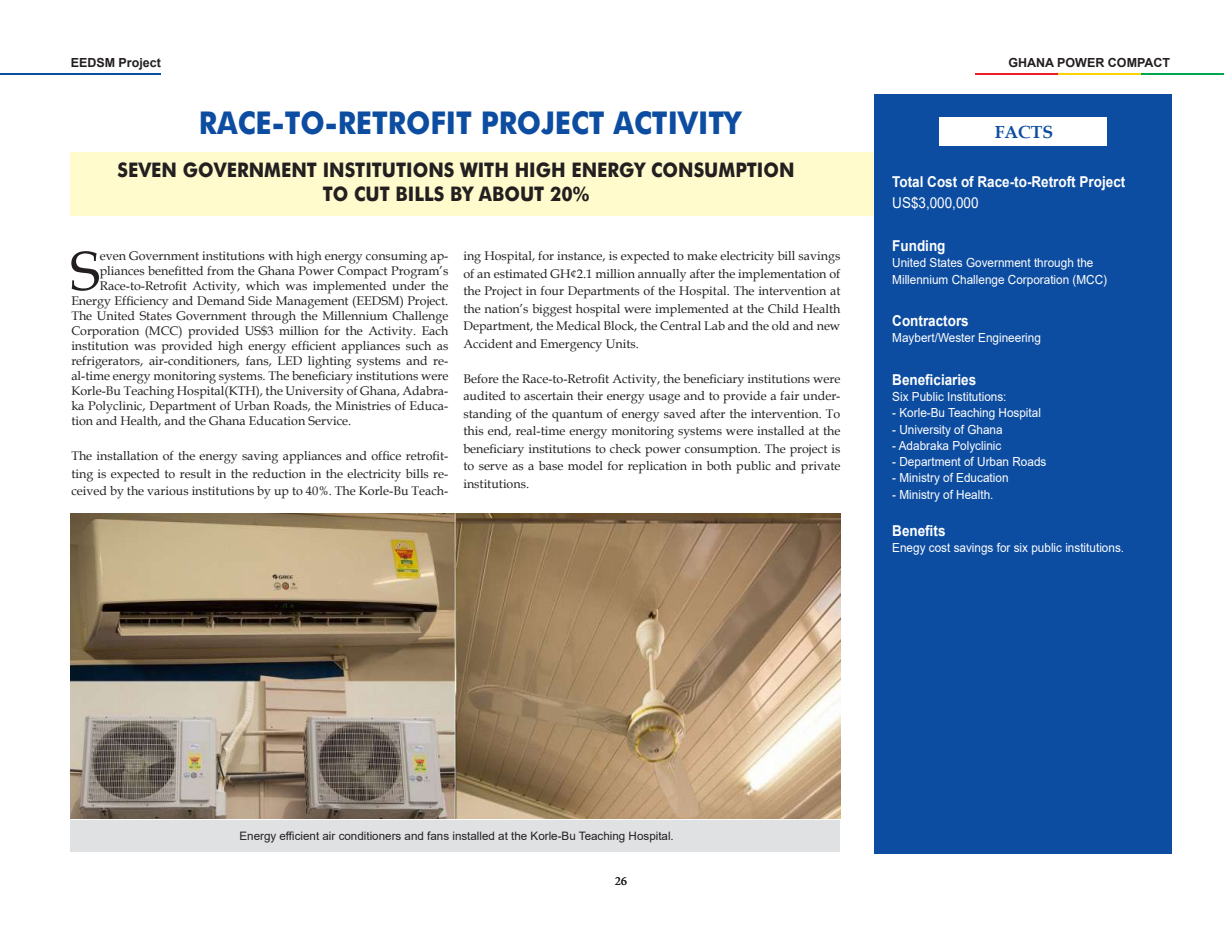
<style>
.page{position:relative;width:1224px;height:936px;background:#fff}
.page>*{position:absolute;margin:0;border:0;box-sizing:border-box;transform-origin:0 0}
.t1{font:55.5px "Book Antiqua";color:#231f20}
.t2{font:700 31.25px "Futura BT";color:#0d4da1;scale:.91 1}
.t3{font:700 20px/24px "Futura BT";color:#231f20;text-align:center;scale:.91 1}
.t4{font:700 17.5px "Book Antiqua";color:#0d4da1}
.t5{font:700 15px "Arial";color:#fff;scale:.9 1}
.t6{font:15px "Arial";color:#fff;scale:.9 1}
.t7{font:12.5px/17.5px "Book Antiqua";color:#231f20;text-align:justify}
.t8{font:12.5px/16.2px "Arial";color:#fff;scale:.94 1}
.t9{font:700 12.5px "Arial";color:#231f20}
.t10{font:12.5px "Minion Pro";color:#231f20}
.t11{font:11.62px "Arial";color:#231f20}
</style>
<div class="page">
<hr style="left:975px;top:73px;width:83px;height:1px;background:#ee1d23">
<hr style="left:1058px;top:73px;width:82px;height:1px;background:#fed304">
<hr style="left:1141px;top:73px;width:83px;height:1px;background:#00a54f">
<hr style="left:0;top:73px;width:161px;height:1px;background:#0d4da1">
<div style="left:70px;top:152px;width:828px;height:64px;background:#fffbcc"></div>
<div style="left:874px;top:94px;width:297px;height:759px;background:#0d4da1"></div>
<div style="left:939px;top:118px;width:168px;height:28px;background:#fff"></div>
<img style="left:70px;top:513px;width:770px;height:305px">
<div style="left:71px;top:819px;width:769px;height:32px;background:#e0e1e3"></div>
<p class="t9" style="left:71px;top:54px;width:92px">EEDSM Project</p>
<p class="t9" style="left:1008px;top:54px;width:163px">GHANA POWER COMPACT</p>
<h2 class="t2" style="left:199px;top:103px;width:597px">RACE-TO-RETROFIT PROJECT ACTIVITY</h2>
<h3 class="t3" style="left:117px;top:158px;width:745px">SEVEN GOVERNMENT INSTITUTIONS WITH HIGH ENERGY CONSUMPTION<br>TO CUT BILLS BY ABOUT 20%</h3>
<h1 class="t1" style="left:71px;top:232px;width:31px">S</h1>
<p class="t7" style="left:100px;top:247px;width:350px">even Government institutions with high energy consuming ap-</p>
<p class="t7" style="left:100px;top:262px;width:350px">pliances benefitted from the Ghana Power Compact Program’s</p>
<p class="t7" style="left:100px;top:277px;width:350px">Race-to-Retrofit Activity, which was implemented under the</p>
<p class="t7" style="left:71px;top:292px;width:378px">Energy Efficiency and Demand Side Management (EEDSM) Project.</p>
<p class="t7" style="left:71px;top:307px;width:378px">The United States Government through the Millennium Challenge</p>
<p class="t7" style="left:71px;top:322px;width:378px">Corporation (MCC) provided US$3 million for the Activity. Each</p>
<p class="t7" style="left:71px;top:337px;width:378px">institution was provided high energy efficient appliances such as</p>
<p class="t7" style="left:71px;top:352px;width:378px">refrigerators, air-conditioners, fans, LED lighting systems and re-</p>
<p class="t7" style="left:71px;top:367px;width:378px">al-time energy monitoring systems. The beneficiary institutions were</p>
<p class="t7" style="left:71px;top:382px;width:378px">Korle-Bu Teaching Hospital(KTH), the University of Ghana, Adabra-</p>
<p class="t7" style="left:71px;top:397px;width:378px">ka Polyclinic, Department of Urban Roads, the Ministries of Educa-</p>
<p class="t7" style="left:71px;top:412px;width:281px">tion and Health, and the Ghana Education Service.</p>
<p class="t7" style="left:71px;top:447px;width:378px">The installation of the energy saving appliances and office retrofit&shy;ting is expected to result in the reduction in the electricity bills re&shy;ceived by the various institutions by up to 40%. The Korle-Bu Teach-</p>
<p class="t7" style="left:463px;top:247px;width:378px">ing Hospital, for instance, is expected to make electricity bill savings of an estimated GH¢2.1 million annually after the implementation of the Project in four Departments of the Hospital. The intervention at the nation’s biggest hospital were implemented at the Child Health Department, the Medical Block, the Central Lab and the old and new Accident and Emergency Units.</p>
<p class="t7" style="left:463px;top:369px;width:378px">Before the Race-to-Retrofit Activity, the beneficiary institutions were audited to ascertain their energy usage and to provide a fair under&shy;standing of the quantum of energy saved after the intervention. To this end, real-time energy monitoring systems were installed at the beneficiary institutions to check power consumption. The project is to serve as a base model for replication in both public and private institutions.</p>
<h3 class="t4" style="left:995px;top:120px;width:60px">FACTS</h3>
<p class="t5" style="left:892px;top:171px;width:260px">Total Cost of Race-to-Retroft Project</p>
<p class="t6" style="left:892px;top:193px;width:97px">US$3,000,000</p>
<p class="t5" style="left:892px;top:235px;width:61px">Funding</p>
<p class="t8" style="left:892px;top:255px;width:230px">United States Government through the<br>Millennium Challenge Corporation (MCC)</p>
<p class="t5" style="left:892px;top:310px;width:87px">Contractors</p>
<p class="t8" style="left:892px;top:330px;width:160px">Maybert/Wester Engineering</p>
<p class="t5" style="left:892px;top:369px;width:95px">Beneficiaries</p>
<p class="t8" style="left:892px;top:388px;width:123px">Six Public Institutions:</p>
<p class="t8" style="left:892px;top:405px;width:160px">- Korle-Bu Teaching Hospital</p>
<p class="t8" style="left:892px;top:421px;width:119px">- University of Ghana</p>
<p class="t8" style="left:892px;top:437px;width:118px">- Adabraka Polyclinic</p>
<p class="t8" style="left:892px;top:453px;width:165px">- Department of Urban Roads</p>
<p class="t8" style="left:892px;top:470px;width:125px">- Ministry of Education</p>
<p class="t8" style="left:892px;top:486px;width:109px">- Ministry of Health.</p>
<p class="t5" style="left:892px;top:520px;width:61px">Benefits</p>
<p class="t8" style="left:892px;top:540px;width:248px">Enegy cost savings for six public institutions.</p>
<p class="t11" style="left:239px;top:828px;width:436px">Energy efficient air conditioners and fans installed at the Korle-Bu Teaching Hospital.</p>
<p class="t10" style="left:615px;top:872px;width:14px">26</p>
</div>
